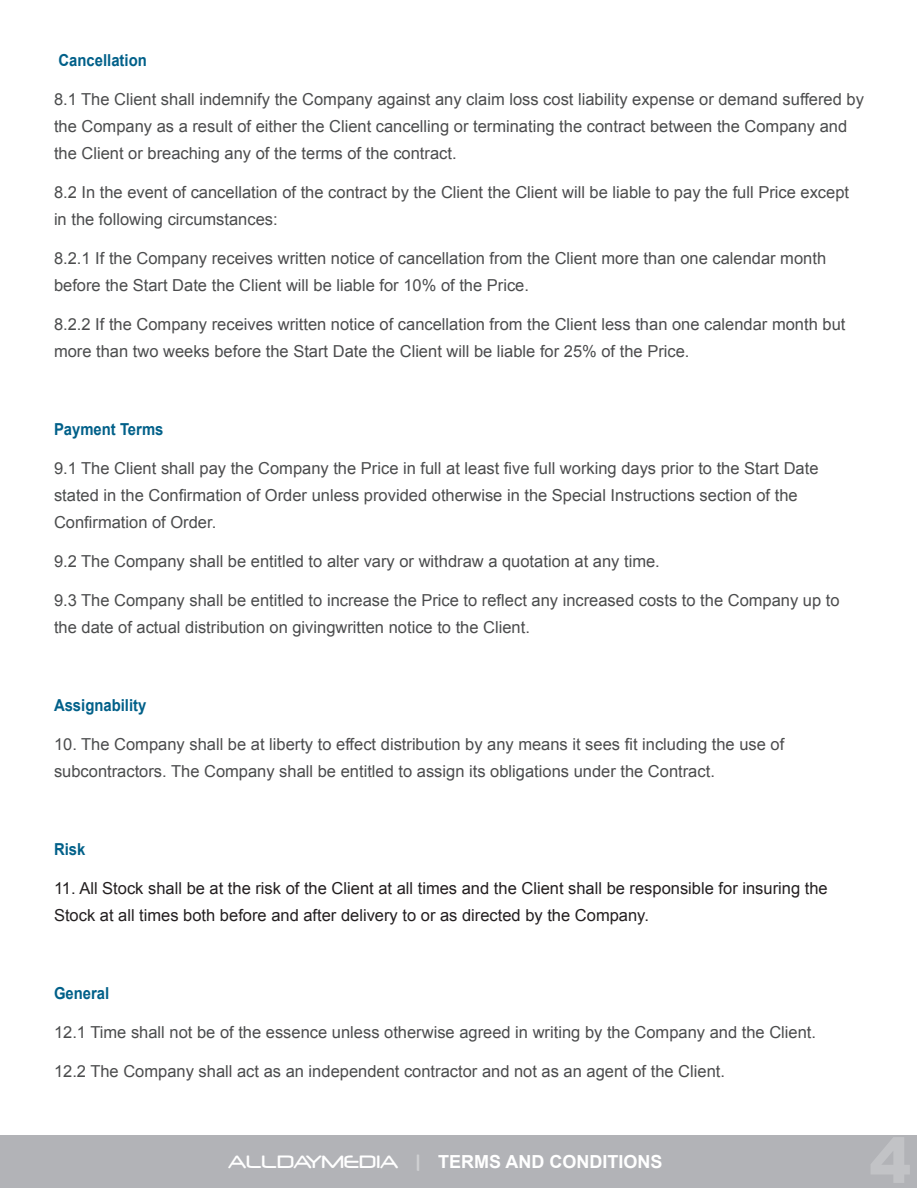
<style>
.page{position:relative;width:918px;height:1188px;background:#fff}
.page>*{position:absolute;margin:0;border:0;box-sizing:border-box;transform-origin:0 0}
.t1{font:700 18px "Arial";color:#fff}
.t2{font:16.5px/27px "Arial";color:#4b4c4d}
.t3{font:16.5px/27px "Arial";color:#231f20}
.t4{font:700 16.5px "Arial";color:#006089;scale:.9 1}
.s1{font-family:"Neuropol";font-weight:400;font-size:21px}
.s2{font-family:"Neuropol";font-weight:400;font-size:21px;color:#cfd0d2}
</style>
<div class="page">
<div style="left:1px;top:1135px;width:916px;height:53px;background:#b2b3b7"></div>
<p class="t4" style="left:59px;top:49px;width:100px">Cancellation</p>
<p class="t2" style="left:54px;top:86px;width:811px">8.1 The Client shall indemnify the Company against any claim loss cost liability expense or demand suffered by the Company as a result of either the Client cancelling or terminating the contract between the Company and the Client or breaching any of the terms of the contract.</p>
<p class="t2" style="left:54px;top:179px;width:797px">8.2 In the event of cancellation of the contract by the Client the Client will be liable to pay the full Price except in the following circumstances:</p>
<p class="t2" style="left:54px;top:245px;width:774px">8.2.1 If the Company receives written notice of cancellation from the Client more than one calendar month before the Start Date the Client will be liable for 10% of the Price.</p>
<p class="t2" style="left:54px;top:311px;width:793px">8.2.2 If the Company receives written notice of cancellation from the Client less than one calendar month but more than two weeks before the Start Date the Client will be liable for 25% of the Price.</p>
<p class="t4" style="left:54px;top:418px;width:123px">Payment Terms</p>
<p class="t2" style="left:54px;top:455px;width:766px">9.1 The Client shall pay the Company the Price in full at least five full working days prior to the Start Date stated in the Confirmation of Order unless provided otherwise in the Special Instructions section of the<br>Confirmation of Order.</p>
<p class="t2" style="left:54px;top:548px;width:607px">9.2 The Company shall be entitled to alter vary or withdraw a quotation at any time.</p>
<p class="t2" style="left:54px;top:587px;width:787px">9.3 The Company shall be entitled to increase the Price to reflect any increased costs to the Company up to the date of actual distribution on givingwritten notice to the Client.</p>
<p class="t4" style="left:54px;top:694px;width:104px">Assignability</p>
<p class="t2" style="left:54px;top:731px;width:732px">10. The Company shall be at liberty to effect distribution by any means it sees fit including the use of subcontractors. The Company shall be entitled to assign its obligations under the Contract.</p>
<p class="t4" style="left:54px;top:838px;width:36px">Risk</p>
<p class="t3" style="left:54px;top:875px;width:775px">11. All Stock shall be at the risk of the Client at all times and the Client shall be responsible for insuring the<br>Stock at all times both before and after delivery to or as directed by the Company.</p>
<p class="t4" style="left:54px;top:982px;width:63px">General</p>
<p class="t2" style="left:54px;top:1019px;width:764px">12.1 Time shall not be of the essence unless otherwise agreed in writing by the Company and the Client.</p>
<p class="t2" style="left:54px;top:1058px;width:673px">12.2 The Company shall act as an independent contractor and not as an agent of the Client.</p>
<p class="t1" style="left:228px;top:1149px;width:436px"><span class="s1">ALLDAYMEDIA</span> <span class="s2">|</span> TERMS AND CONDITIONS</p>
</div>
